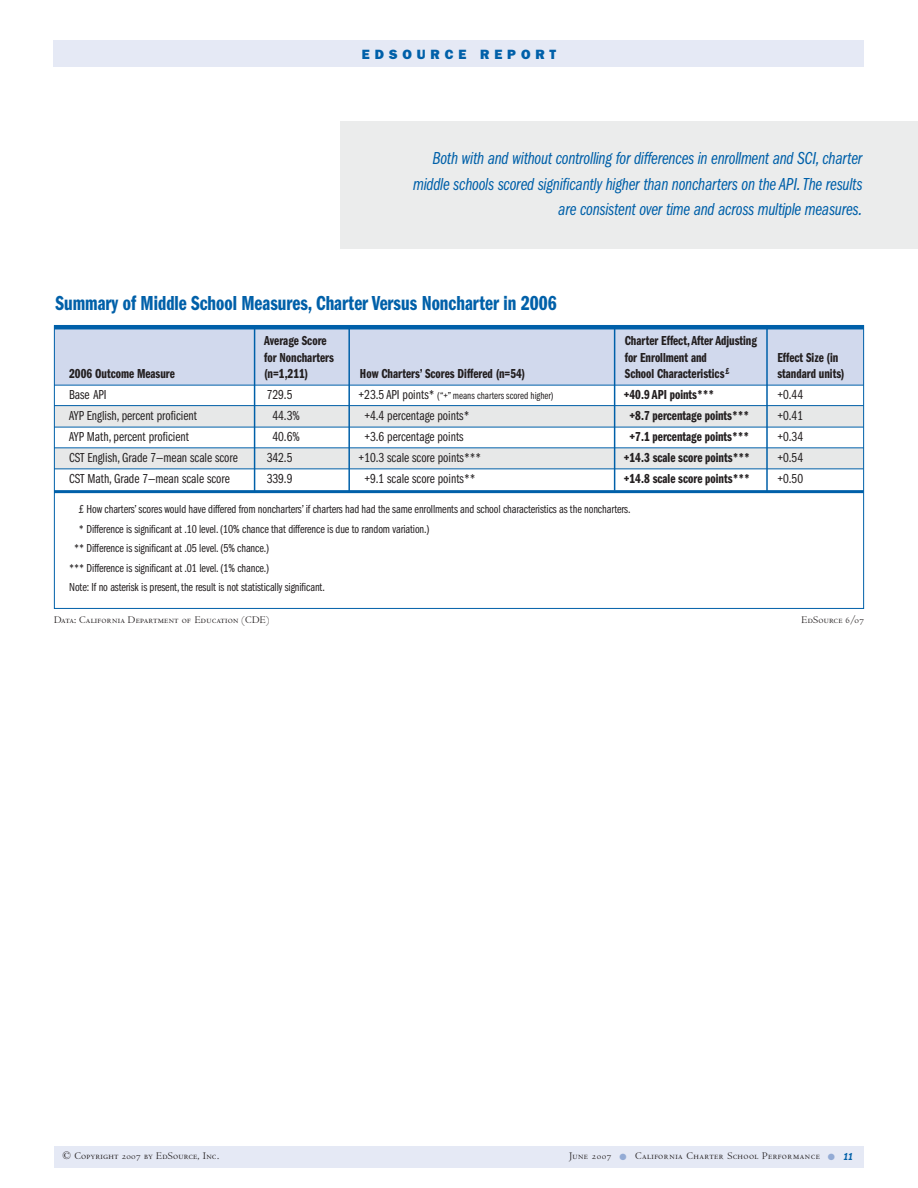
<style>
.page{position:relative;width:918px;height:1188px;background:#fff}
.page>*{position:absolute;margin:0;border:0;box-sizing:border-box;transform-origin:0 0}
.t1{font:21px "Franklin Gothic Demi Cmpr";color:#0060a9}
.t2{font:18px/25.5px "Franklin Gothic Book Cmpr Ital";letter-spacing:-.015em;color:#0060a9;text-align:right}
.t3{font:13.5px "Franklin Gothic Demi Cmpr";color:#231f20}
.t4{font:13.5px "Franklin Gothic Book Cmpr";color:#231f20}
.t5{font:800 13.5px "Franklin Gothic";letter-spacing:.36em;color:#0060a9}
.t6{font:12px "Franklin Gothic Book Cmpr";letter-spacing:-.01em;color:#231f20}
.t7{font:10.5px "Centaur MT SC";letter-spacing:.02em;color:#231f20}
.t8{font:10.5px "Centaur MT SC";letter-spacing:.045em;color:#231f20}
.t9{font:10.5px "Franklin Gothic Book Cmpr";color:#231f20}
.s1{font-size:13.5px}
.s2{color:#93abd5}
.s3{font-family:"Franklin Gothic Demi Cmpr Ital";color:#0060a9}
</style>
<div class="page">
<div style="left:54px;top:1146px;width:810px;height:22px;background:#e5e9f5"></div>
<div style="left:54px;top:40px;width:810px;height:27px;background:#e5e9f5"></div>
<div style="left:340px;top:122px;width:578px;height:127px;background:#ebecec"></div>
<div style="left:54px;top:328px;width:810px;height:57px;background:#d1d9ed"></div>
<div style="left:54px;top:406px;width:810px;height:21px;background:#e7e8e8"></div>
<div style="left:54px;top:448px;width:810px;height:21px;background:#e7e8e8"></div>
<hr style="left:54px;top:385px;width:810px;height:1px;background:#0060a9">
<hr style="left:54px;top:468px;width:809px;height:1px;background:#0060a9">
<hr style="left:54px;top:447px;width:810px;height:1px;background:#0060a9">
<hr style="left:54px;top:490px;width:810px;height:3px;background:#0060a9">
<hr style="left:54px;top:427px;width:810px;height:1px;background:#0060a9">
<hr style="left:54px;top:405px;width:810px;height:1px;background:#0060a9">
<hr style="left:254px;top:326px;width:1px;height:165px;background:#0060a9">
<hr style="left:348px;top:327px;width:2px;height:165px;background:#0060a9">
<hr style="left:614px;top:328px;width:1px;height:163px;background:#0060a9">
<hr style="left:766px;top:328px;width:2px;height:163px;background:#0060a9">
<hr style="left:54px;top:325px;width:810px;height:4px;background:#0060a9">
<p class="t5" style="left:362px;top:49px;width:196px">EDSOURCE REPORT</p>
<h2 class="t2" style="left:413px;top:147px;width:451px">Both with and without controlling for differences in enrollment and SCI, charter middle schools scored significantly higher than noncharters on the API.The results are consistent over time and across multiple measures.</h2>
<h1 class="t1" style="left:56px;top:296px;width:503px">Summary of Middle School Measures, Charter Versus Noncharter in 2006</h1>
<p class="t3" style="left:264px;top:336px;width:64px">Average Score</p>
<p class="t3" style="left:625px;top:336px;width:134px">Charter Effect, After Adjusting</p>
<p class="t3" style="left:264px;top:353px;width:71px">for Noncharters</p>
<p class="t3" style="left:625px;top:353px;width:84px">for Enrollment and</p>
<p class="t3" style="left:777px;top:353px;width:62px">Effect Size (in</p>
<p class="t3" style="left:69px;top:369px;width:107px">2006 Outcome Measure</p>
<p class="t3" style="left:264px;top:369px;width:46px">(n=1,211)</p>
<p class="t3" style="left:360px;top:369px;width:167px">How Charters’ Scores Differed (n=54)</p>
<p class="t3" style="left:625px;top:369px;width:106px">School Characteristics <sup>£</sup></p>
<p class="t3" style="left:777px;top:369px;width:69px">standard units)</p>
<p class="t4" style="left:69px;top:390px;width:39px">Base API</p>
<p class="t4" style="left:267px;top:390px;width:27px">729.5</p>
<p class="t9" style="left:359px;top:392px;width:197px"><span class="s1">+23.5 API points*</span> (“+” means charters scored higher)</p>
<p class="t3" style="left:624px;top:390px;width:92px">+40.9 API points***</p>
<p class="t4" style="left:777px;top:390px;width:27px">+0.44</p>
<p class="t4" style="left:69px;top:411px;width:129px">AYP English, percent proficient</p>
<p class="t4" style="left:272px;top:411px;width:29px">44.3%</p>
<p class="t4" style="left:364px;top:411px;width:107px">+4.4 percentage points*</p>
<p class="t3" style="left:630px;top:411px;width:121px">+8.7 percentage points***</p>
<p class="t4" style="left:777px;top:411px;width:27px">+0.41</p>
<p class="t4" style="left:69px;top:432px;width:121px">AYP Math, percent proficient</p>
<p class="t4" style="left:272px;top:432px;width:29px">40.6%</p>
<p class="t4" style="left:364px;top:432px;width:101px">+3.6 percentage points</p>
<p class="t3" style="left:630px;top:432px;width:121px">+7.1 percentage points***</p>
<p class="t4" style="left:777px;top:432px;width:27px">+0.34</p>
<p class="t4" style="left:69px;top:453px;width:170px">CST English, Grade 7—mean scale score</p>
<p class="t4" style="left:267px;top:453px;width:27px">342.5</p>
<p class="t4" style="left:359px;top:453px;width:124px">+10.3 scale score points***</p>
<p class="t3" style="left:624px;top:453px;width:128px">+14.3 scale score points***</p>
<p class="t4" style="left:777px;top:453px;width:27px">+0.54</p>
<p class="t4" style="left:69px;top:474px;width:162px">CST Math, Grade 7—mean scale score</p>
<p class="t4" style="left:267px;top:474px;width:27px">339.9</p>
<p class="t4" style="left:364px;top:474px;width:113px">+9.1 scale score points**</p>
<p class="t3" style="left:624px;top:474px;width:128px">+14.8 scale score points***</p>
<p class="t4" style="left:777px;top:474px;width:27px">+0.50</p>
<p class="t6" style="left:79px;top:505px;width:553px">£ How charters’ scores would have differed from noncharters’ if charters had had the same enrollments and school characteristics as the noncharters.</p>
<p class="t6" style="left:79px;top:525px;width:352px">* Difference is significant at .10 level. (10% chance that difference is due to random variation.)</p>
<p class="t6" style="left:74px;top:544px;width:197px">** Difference is significant at .05 level. (5% chance.)</p>
<p class="t6" style="left:69px;top:564px;width:202px">*** Difference is significant at .01 level. (1% chance.)</p>
<p class="t6" style="left:69px;top:583px;width:257px">Note: If no asterisk is present, the result is not statistically significant.</p>
<p class="t7" style="left:54px;top:616px;width:217px">Data: California Department of Education (CDE)</p>
<p class="t7" style="left:802px;top:616px;width:64px">EdSource 6/07</p>
<p class="t7" style="left:63px;top:1152px;width:158px">© Copyright 2007 by EdSource, Inc.</p>
<p class="t8" style="left:569px;top:1152px;width:285px">June 2007 <span class="s2">●</span> California Charter School Performance <span class="s2">●</span> <span class="s3">11</span></p>
</div>
